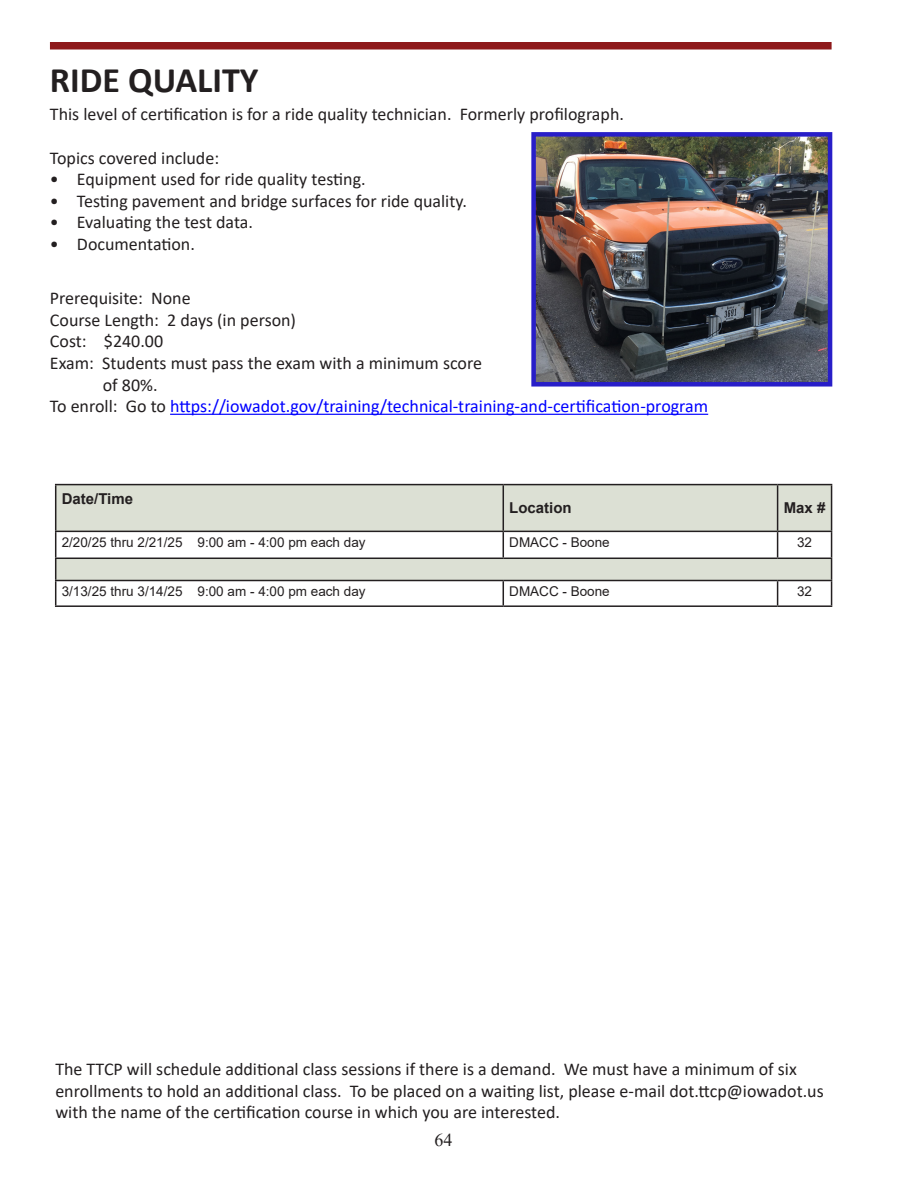
<style>
.page{position:relative;width:918px;height:1188px;background:#fff}
.page>*{position:absolute;margin:0;border:0;box-sizing:border-box;transform-origin:0 0}
.t1{font:700 36px "Calibri";color:#231f20}
.t2{font:18px/21.6px "Calibri";color:#231f20}
.t3{font:18px "Calibri";color:#00f}
.t4{font:18px "Times New Roman";color:#231f20}
.t5{font:700 15px "Arial";color:#231f20}
.t6{font:13.5px "Arial";color:#231f20}
.s1{color:#231f20}
</style>
<div class="page">
<div style="left:50px;top:42px;width:782px;height:8px;background:#8e191b"></div>
<hr style="left:170px;top:414px;width:538px;height:1px;background:#00f">
<img style="left:536px;top:137px;width:291px;height:245px">
<div style="left:531px;top:132px;width:301px;height:255px;border:4px solid #281ec8"></div>
<svg style="left:56px;top:485px;width:775px;height:95px;fill:#dce0d4"></svg>
<hr style="left:55px;top:484px;width:448px;height:1px;background:#231f20">
<hr style="left:55px;top:485px;width:1px;height:46px;background:#231f20">
<hr style="left:503px;top:484px;width:275px;height:1px;background:#231f20">
<hr style="left:503px;top:485px;width:1px;height:46px;background:#231f20">
<hr style="left:778px;top:484px;width:54px;height:1px;background:#231f20">
<hr style="left:777px;top:485px;width:1px;height:46px;background:#231f20">
<hr style="left:831px;top:485px;width:1px;height:46px;background:#231f20">
<hr style="left:55px;top:531px;width:448px;height:1px;background:#231f20">
<hr style="left:503px;top:531px;width:275px;height:1px;background:#231f20">
<svg style="left:503px;top:532px;width:1px;height:26px"></svg>
<hr style="left:778px;top:531px;width:54px;height:1px;background:#231f20">
<svg style="left:777px;top:532px;width:1px;height:26px"></svg>
<hr style="left:55px;top:558px;width:448px;height:1px;background:#231f20">
<hr style="left:503px;top:558px;width:275px;height:1px;background:#231f20">
<hr style="left:778px;top:558px;width:54px;height:1px;background:#231f20">
<hr style="left:55px;top:580px;width:448px;height:1px;background:#231f20">
<svg style="left:55px;top:532px;width:1px;height:73px"></svg>
<hr style="left:503px;top:580px;width:275px;height:1px;background:#231f20">
<svg style="left:503px;top:581px;width:1px;height:24px"></svg>
<hr style="left:778px;top:580px;width:54px;height:1px;background:#231f20">
<svg style="left:777px;top:581px;width:1px;height:24px"></svg>
<svg style="left:831px;top:532px;width:1px;height:73px"></svg>
<hr style="left:55px;top:605px;width:448px;height:2px;background:#231f20">
<hr style="left:503px;top:605px;width:275px;height:2px;background:#231f20">
<hr style="left:778px;top:605px;width:54px;height:2px;background:#231f20">
<p class="t1" style="left:50px;top:54px;width:210px">RIDE QUALITY</p>
<p class="t2" style="left:50px;top:103px;width:576px">This level of certification is for a ride quality technician. Formerly profilograph.</p>
<p class="t2" style="left:50px;top:146px;width:171px">Topics covered include:</p>
<p class="t2" style="left:50px;top:168px;width:317px">• Equipment used for ride quality testing.</p>
<p class="t2" style="left:50px;top:190px;width:419px">• Testing pavement and bridge surfaces for ride quality.</p>
<p class="t2" style="left:50px;top:211px;width:205px">• Evaluating the test data.</p>
<p class="t2" style="left:50px;top:233px;width:147px">• Documentation.</p>
<p class="t2" style="left:50px;top:287px;width:142px">Prerequisite: None</p>
<p class="t2" style="left:50px;top:309px;width:248px">Course Length: 2 days (in person)</p>
<p class="t2" style="left:50px;top:330px;width:115px">Cost: $240.00</p>
<p class="t2" style="left:50px;top:352px;width:434px">Exam: Students must pass the exam with a minimum score</p>
<p class="t2" style="left:103px;top:373px;width:56px">of 80%.</p>
<p class="t3" style="left:50px;top:394px;width:660px"><span class="s1">To enroll: Go to</span> https://iowadot.gov/training/technical-training-and-certification-program</p>
<p class="t5" style="left:62px;top:489px;width:73px">Date/Time</p>
<p class="t5" style="left:509px;top:498px;width:64px">Location</p>
<p class="t5" style="left:784px;top:498px;width:43px">Max #</p>
<p class="t6" style="left:62px;top:533px;width:305px">2/20/25 thru 2/21/25 9:00 am - 4:00 pm each day</p>
<p class="t6" style="left:509px;top:533px;width:102px">DMACC - Boone</p>
<p class="t6" style="left:797px;top:533px;width:17px">32</p>
<p class="t6" style="left:62px;top:582px;width:305px">3/13/25 thru 3/14/25 9:00 am - 4:00 pm each day</p>
<p class="t6" style="left:509px;top:582px;width:102px">DMACC - Boone</p>
<p class="t6" style="left:797px;top:582px;width:17px">32</p>
<p class="t2" style="left:55px;top:1058px;width:770px">The TTCP will schedule additional class sessions if there is a demand. We must have a minimum of six enrollments to hold an additional class. To be placed on a waiting list, please e-mail dot.ttcp@iowadot.us with the name of the certification course in which you are interested.</p>
<p class="t4" style="left:434px;top:1128px;width:19px">64</p>
</div>
